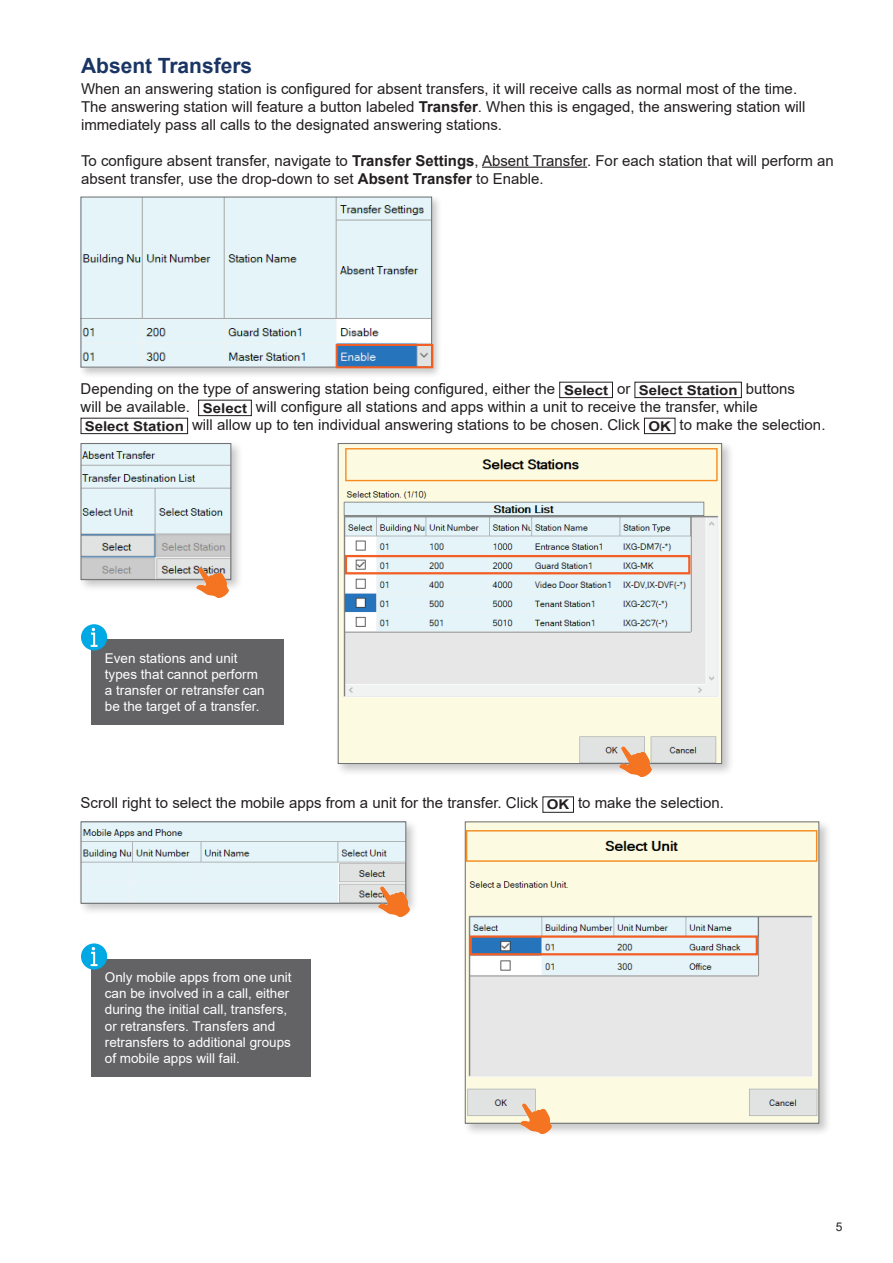
<style>
.page{position:relative;width:893px;height:1263px;background:#fff}
.page>*{position:absolute;margin:0;border:0;box-sizing:border-box;transform-origin:0 0}
.t1{font:700 21px "Arial";color:#1a3564}
.t2{font:15px/18px "Arial";color:#231f20}
.t3{font:13.5px/16.2px "Arial";color:#fff}
.t4{font:12px "Arial";color:#231f20}
.s1{font-weight:700}
.s2{font-weight:700;font-size:13.5px}
</style>
<div class="page">
<hr style="left:482px;top:167px;width:105px;height:1px;background:#231f20">
<div style="left:78px;top:194px;width:365px;height:184px;background:#231f20;opacity:.25"></div>
<img style="left:83px;top:199px;width:347px;height:166px">
<div style="left:336px;top:344px;width:97px;height:24px;border:2px solid #f25e23"></div>
<div style="left:559px;top:382px;width:54px;height:16px;border:1px solid #231f20"></div>
<div style="left:634px;top:382px;width:108px;height:16px;border:1px solid #231f20"></div>
<div style="left:198px;top:400px;width:54px;height:16px;border:1px solid #231f20"></div>
<div style="left:81px;top:418px;width:107px;height:16px;border:1px solid #231f20"></div>
<div style="left:644px;top:418px;width:31px;height:16px;border:1px solid #231f20"></div>
<div style="left:78px;top:440px;width:166px;height:152px;background:#231f20;opacity:.25"></div>
<img style="left:83px;top:445px;width:146px;height:133px">
<div style="left:81px;top:443px;width:150px;height:137px;border:1px solid #6c6d70"></div>
<img style="left:195px;top:561px;width:35px;height:36px">
<div style="left:91px;top:639px;width:193px;height:86px;background:#636366"></div>
<div style="left:81px;top:624px;width:26px;height:26px;background:#00a8e4;border-radius:50%"></div>
<svg style="left:91px;top:628px;width:7px;height:19px"></svg>
<div style="left:335px;top:440px;width:399px;height:336px;background:#231f20;opacity:.25"></div>
<img style="left:340px;top:445px;width:380px;height:317px">
<div style="left:338px;top:443px;width:384px;height:321px;border:1px solid #6c6d70"></div>
<img style="left:618px;top:740px;width:35px;height:36px">
<div style="left:345px;top:555px;width:345px;height:19px;border:2px solid #f25e23"></div>
<div style="left:542px;top:796px;width:32px;height:17px;border:1px solid #231f20"></div>
<div style="left:78px;top:818px;width:341px;height:98px;background:#231f20;opacity:.25"></div>
<img style="left:83px;top:823px;width:321px;height:79px">
<div style="left:81px;top:821px;width:325px;height:83px;border:1px solid #6c6d70"></div>
<img style="left:377px;top:880px;width:34px;height:36px">
<div style="left:91px;top:959px;width:220px;height:117px;background:#636366"></div>
<div style="left:81px;top:943px;width:26px;height:27px;background:#00a8e4;border-radius:50%"></div>
<svg style="left:91px;top:947px;width:7px;height:19px"></svg>
<div style="left:462px;top:819px;width:370px;height:317px;background:#231f20;opacity:.25"></div>
<img style="left:467px;top:823px;width:350px;height:298px">
<div style="left:465px;top:821px;width:354px;height:302px;border:1px solid #6c6d70"></div>
<img style="left:519px;top:1098px;width:34px;height:36px">
<div style="left:470px;top:935px;width:288px;height:20px;border:2px solid #f25e23"></div>
<h1 class="t1" style="left:81px;top:50px;width:173px">Absent Transfers</h1>
<p class="t2" style="left:81px;top:79px;width:726px">When an answering station is configured for absent transfers, it will receive calls as normal most of the time.<br>The answering station will feature a button labeled <span class="s1">Transfer</span>. When this is engaged, the answering station will immediately pass all calls to the designated answering stations.</p>
<p class="t2" style="left:81px;top:151px;width:754px">To configure absent transfer, navigate to <span class="s1">Transfer Settings</span>, Absent Transfer. For each station that will perform an absent transfer, use the drop-down to set <span class="s1">Absent Transfer</span> to Enable.</p>
<p class="t2" style="left:81px;top:379px;width:746px">Depending on the type of answering station being configured, either the <span class="s2">Select</span> or <span class="s2">Select Station</span> buttons<br>will be available. <span class="s2">Select</span> will configure all stations and apps within a unit to receive the transfer, while<br><span class="s2">Select Station</span> will allow up to ten individual answering stations to be chosen. Click <span class="s2">OK</span> to make the selection.</p>
<p class="t3" style="left:105px;top:650px;width:161px">Even stations and unit types that cannot perform a transfer or retransfer can be the target of a transfer.</p>
<p class="t2" style="left:81px;top:794px;width:645px">Scroll right to select the mobile apps from a unit for the transfer. Click <span class="s2">OK</span> to make the selection.</p>
<p class="t3" style="left:105px;top:969px;width:188px">Only mobile apps from one unit can be involved in a call, either during the initial call, transfers, or retransfers. Transfers and retransfers to additional groups of mobile apps will fail.</p>
<p class="t4" style="left:836px;top:1218px;width:8px">5</p>
</div>
